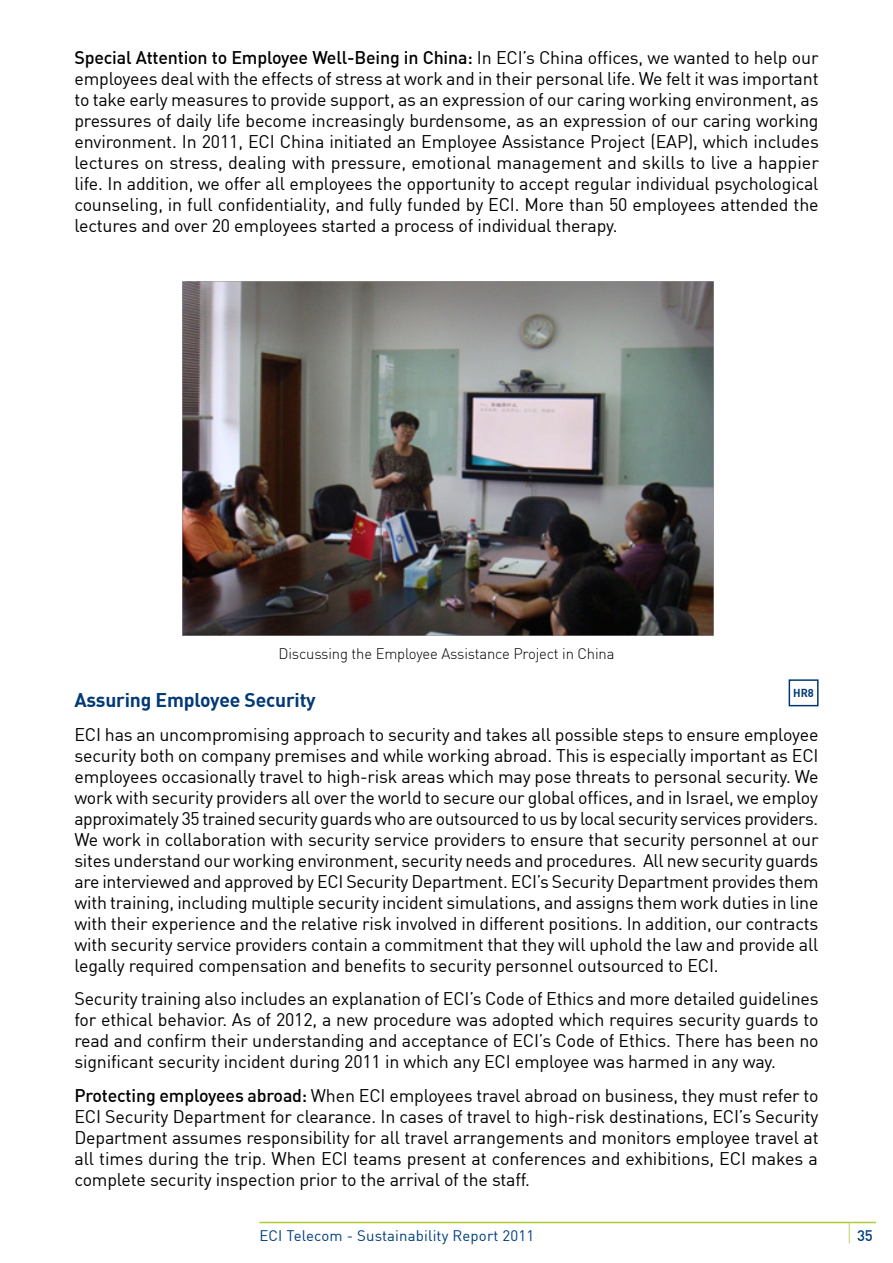
<style>
.page{position:relative;width:893px;height:1263px;background:#fff}
.page>*{position:absolute;margin:0;border:0;box-sizing:border-box;transform-origin:0 0}
.t1{font:700 19.5px "DIN";letter-spacing:-.01em;color:#003976}
.t2{font:18px/21px "DIN";letter-spacing:-.01em;color:#000;text-align:justify}
.t3{font:300 15px "DIN";letter-spacing:-.01em;color:#000}
.t4{font:15px "DIN";letter-spacing:.01em;color:#003e7e}
.t5{font:500 15px "DIN";color:#003e7e}
.t6{font:700 11.4px "DIN";color:#003976}
.s1{font-weight:500}
</style>
<div class="page">
<hr style="left:259px;top:1222px;width:617px;height:1px;background:#b3c935">
<svg style="left:849px;top:1223px;width:1px;height:20px"></svg>
<img style="left:182px;top:281px;width:531px;height:355px">
<div style="left:789px;top:679px;width:30px;height:27px;background:#fff;border:2px solid #003976"></div>
<p class="t2" style="left:74px;top:47px;width:746px"><span class="s1">Special Attention to Employee Well-Being in China</span> In<span class="s1">:</span> ECI s’ China offices, we wanted to help our employees deal with the effects of stress at work and in their personal life. We felt it was important to take early measures to provide support, as an expression of our caring working environment, as pressures of daily life become increasingly burdensome, as an expression of our caring working environment In. 2011, ECI China initiated an Employee Assistance Project (EAP ,) which includes lectures on stress, dealing with pressure, emotional management and skills to live a happier life In. addition, we offer all employees the opportunity to accept regular individual psychological counseling in, full confidentiality, and fully funded by ECI. More than 50 employees attended the lectures and over 20 employees started a process of individual therapy.</p>
<p class="t3" style="left:278px;top:644px;width:338px">Discussing the Employee Assistance Project in China</p>
<p class="t1" style="left:74px;top:687px;width:243px">Assuring Employee Security</p>
<p class="t2" style="left:74px;top:723px;width:746px">ECI has an uncompromising approach to security and takes all possible steps to ensure employee security both on company premises and while working abroad. This is especially important as ECI employees occasionally travel to high-risk areas which may pose threats to personal security. We work with security providers all over the world to secure our global offices, and in Israel, we employ approximately 35 trained security guards who are outsourced to us by local security services providers.<br>We work in collaboration with security service providers to ensure that security personnel at our sites understand our working environment, security needs and procedures. All new security guards are interviewed and approved by ECI Security Department. ECI s’ Security Department provides them with training, including multiple security incident simulations, and assigns them work duties in line with their experience and the relative risk involved in different positions In. addition, our contracts with security service providers contain a commitment that they will uphold the law and provide all legally required compensation and benefits to security personnel outsourced to ECI.</p>
<p class="t2" style="left:74px;top:988px;width:746px">Security training also includes an explanation of ECI s’ Code of Ethics and more detailed guidelines for ethical behavior. As of 2012, a new procedure was adopted which requires security guards to read and confirm their understanding and acceptance of ECI s’ Code of Ethics. There has been no significant security incident during 2011 in which any ECI employee was harmed in any way.</p>
<p class="t2" style="left:74px;top:1085px;width:746px"><span class="s1">Protecting employees abroad:</span> When ECI employees travel abroad on business, they must refer to ECI Security Department for clearance In. cases of travel to high-risk destinations, ECI s’ Security Department assumes responsibility for all travel arrangements and monitors employee travel at all times during the trip. When ECI teams present at conferences and exhibitions, ECI makes a complete security inspection prior to the arrival of the staff.</p>
<p class="t6" style="left:793px;top:685px;width:22px">HR8</p>
<p class="t4" style="left:259px;top:1226px;width:276px">ECI Telecom - Sustainability Report 2011</p>
<p class="t5" style="left:857px;top:1226px;width:17px">35</p>
</div>
